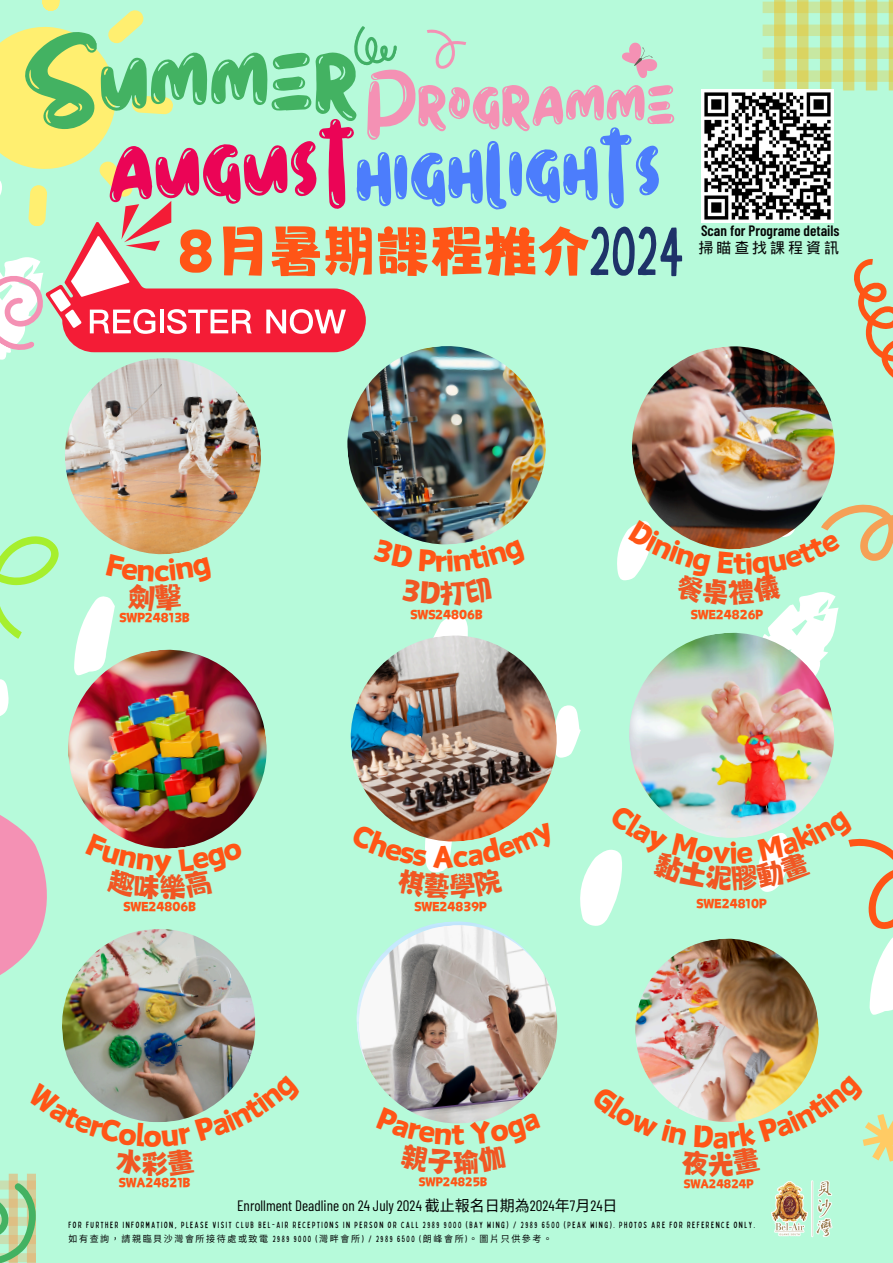
<style>
.page{position:relative;width:893px;height:1263px;background:#b6fada}
.page>*{position:absolute;margin:0;border:0;box-sizing:border-box;transform-origin:0 0}
.t1{font:137.93px "Stella";color:#43b262}
.t2{font:129.75px "Stella";color:#eb0456}
.t3{font:117.3px "Stella";color:#4c7dfc}
.t4{font:93px "Stella";color:#f491b4}
.t5{font:condensed 69.22px "Bobby Jones";color:#1e3369}
.t6{font:59.47px "Canva Joyful TC";color:#ff5516}
.t7{font:30px "Canva Joyful TC";color:#ff5516}
.t8{font:30px "Canva Joyful TC";color:#f15723}
.t9{font:15px "Barlow Condensed";color:#000}
.t10{font:600 15px "Barlow Condensed";color:#040505}
.t11{font:15px "Wen Quan Yi Micro Hei";letter-spacing:.195em;color:#040505}
.t12{font:13.12px "Canva Joyful TC";letter-spacing:-.045em;color:#ff5516}
.t13{font:12.38px "Canva Joyful TC";letter-spacing:-.045em;color:#ff5516}
.t14{font:condensed 9px "Bobby Jones";letter-spacing:.175em;color:#040505}
.t15{font:9px "Noto Sans CJ Ksc";letter-spacing:.175em;color:#040505}
.s1{font-family:"Noto Sans CJ Ksc"}
.s2{font-family:"Bobby Jones";font-stretch:condensed}
</style>
<div class="page">
<svg style="left:0;top:358px;width:114px;height:358px"></svg>
<svg style="left:437px;top:533px;width:456px;height:482px"></svg>
<svg style="left:762px;top:0;width:131px;height:90px"></svg>
<svg style="left:427px;top:30px;width:39px;height:39px"></svg>
<svg style="left:0;top:815px;width:47px;height:160px"></svg>
<img style="left:771px;top:1180px;width:62px;height:58px">
<img style="left:701px;top:89px;width:132px;height:133px">
<svg style="left:0;top:503px;width:82px;height:137px"></svg>
<svg style="left:622px;top:42px;width:36px;height:36px"></svg>
<img style="left:60px;top:358px;width:201px;height:201px">
<svg style="left:854px;top:258px;width:39px;height:120px"></svg>
<img style="left:62px;top:644px;width:205px;height:189px">
<img style="left:626px;top:346px;width:209px;height:209px">
<img style="left:350px;top:630px;width:212px;height:217px">
<img style="left:623px;top:627px;width:217px;height:177px">
<img style="left:62px;top:929px;width:194px;height:146px">
<img style="left:437px;top:916px;width:123px;height:4px">
<img style="left:630px;top:934px;width:193px;height:141px">
<svg style="left:0;top:0;width:397px;height:358px"></svg>
<img style="left:356px;top:920px;width:206px;height:187px">
<img style="left:342px;top:341px;width:209px;height:209px">
<svg style="left:373px;top:539px;width:154px;height:67px"></svg>
<svg style="left:628px;top:481px;width:265px;height:137px"></svg>
<svg style="left:403px;top:1107px;width:110px;height:17px"></svg>
<svg style="left:106px;top:554px;width:107px;height:57px"></svg>
<svg style="left:114px;top:833px;width:107px;height:16px"></svg>
<svg style="left:350px;top:821px;width:209px;height:79px"></svg>
<svg style="left:609px;top:804px;width:284px;height:125px"></svg>
<svg style="left:0;top:1075px;width:242px;height:188px"></svg>
<svg style="left:647px;top:1075px;width:246px;height:87px"></svg>
<p class="t1" style="left:25px;top:12px;width:337px">Summer</p>
<h1 class="t4" style="left:367px;top:57px;width:311px">Programme</h1>
<h2 class="t2" style="left:106px;top:107px;width:251px;rotate:-2deg">august</h2>
<p class="t3" style="left:354px;top:119px;width:307px;rotate:-2deg">highlights</p>
<h3 class="t6" style="left:176px;top:221px;width:415px">8月暑期課程推介</h3>
<h1 class="t10" style="left:701px;top:221px;width:140px">Scan for Programe details</h1>
<p class="t5" style="left:588px;top:206px;width:97px">2024</p>
<p class="t11" style="left:698px;top:239px;width:142px">掃瞄查找課程資訊</p>
<p class="t7" style="left:434px;top:546px;width:14px">r</p>
<p class="t12" style="left:120px;top:611px;width:72px">SWP24813B</p>
<p class="t12" style="left:410px;top:608px;width:73px">SWS24806B</p>
<p class="t12" style="left:690px;top:607px;width:74px">SWE24826P</p>
<h3 class="t12" style="left:123px;top:900px;width:74px">SWE24806B</h3>
<h3 class="t12" style="left:414px;top:900px;width:74px">SWE24839P</h3>
<h3 class="t12" style="left:696px;top:896px;width:72px">SWE24810P</h3>
<p class="t7" style="left:451px;top:1119px;width:15px">t</p>
<h3 class="t8" style="left:141px;top:1148px;width:28px">彩</h3>
<h3 class="t12" style="left:119px;top:1176px;width:73px">SWA24821B</h3>
<h3 class="t13" style="left:419px;top:1175px;width:70px">SWP24825B</h3>
<p class="t9" style="left:237px;top:1196px;width:376px">Enrollment Deadline on 24 July 2024 <span class="s1">截止報名日期為</span>2024<span class="s1">年</span>7<span class="s1">月</span> 24<span class="s1">日</span></p>
<h3 class="t13" style="left:684px;top:1177px;width:71px">SWA24824P</h3>
<p class="t14" style="left:68px;top:1219px;width:688px">FOR FURTHER INFORMATION, PLEASE VISIT CLUB BEL-AIR RECEPTIONS IN PERSON OR CALL 2989 9000 (BAY WING) / 2989 6500 (PEAK WING). PHOTOS ARE FOR REFERENCE ONLY.</p>
<p class="t15" style="left:68px;top:1231px;width:479px">如有查詢， 請親臨貝沙灣會所接待處或致電 <span class="s2">2989 9000 (</span>灣畔會所<span class="s2">) / 2989 6500 (</span>朗峰會所<span class="s2">)</span>。 圖片只供參考。</p>
</div>
